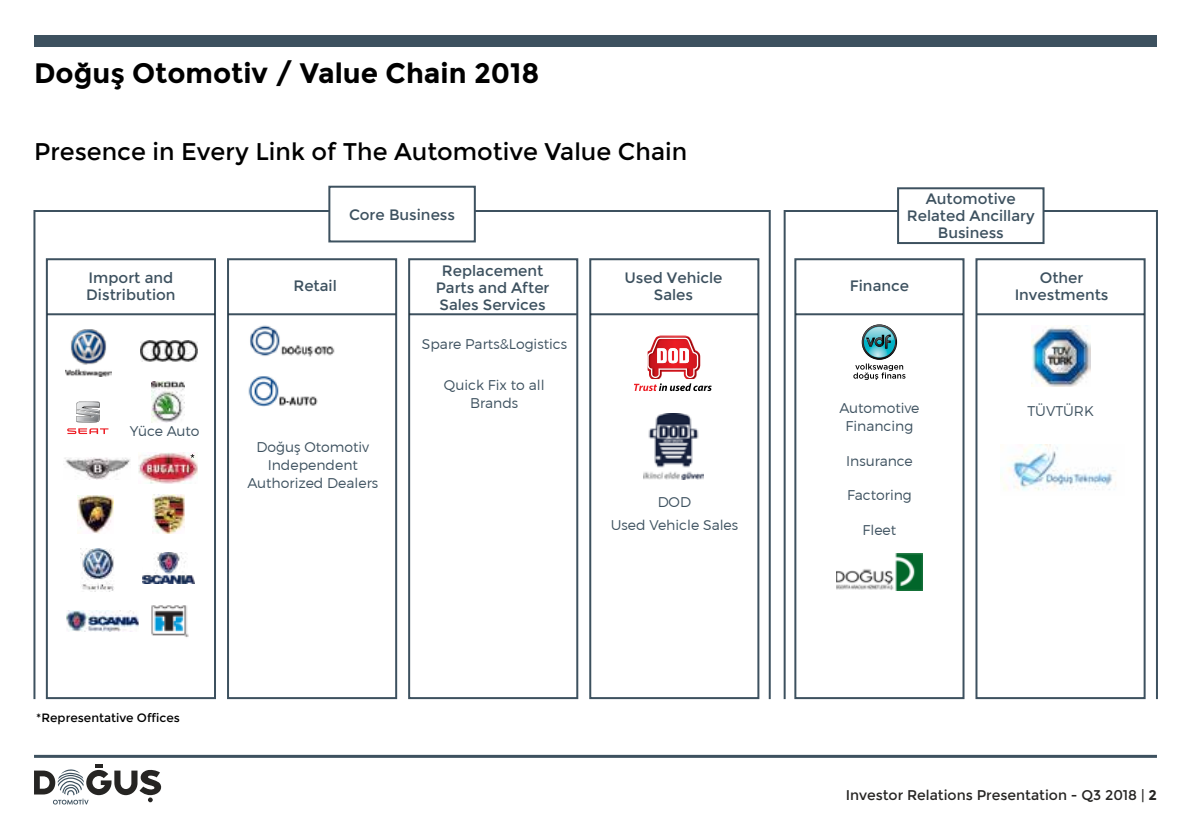
<style>
.page{position:relative;width:1191px;height:840px;background:#fff}
.page>*{position:absolute;margin:0;border:0;box-sizing:border-box;transform-origin:0 0}
.t1{font:700 28px "Montserrat";color:#000}
.t2{font:24px "Montserrat";color:#000}
.t3{font:15px/17px "Montserrat";color:#3d515f;text-align:center}
.t4{font:300 14px/18px "Montserrat";color:#3d515f;text-align:center}
.t5{font:14px "Montserrat";color:#262523}
.t6{font:12px "Montserrat";color:#000}
.s1{font-weight:700}
</style>
<div class="page">
<div style="left:34px;top:35px;width:1123px;height:12px;background:#3d515f"></div>
<hr style="left:34px;top:754px;width:1123px;height:3px;background:#3d515f">
<svg style="left:34px;top:764px;width:128px;height:40px"></svg>
<div style="left:783px;top:210px;width:375px;height:489px;border:2px solid #3d515f"></div>
<div style="left:408px;top:258px;width:170px;height:440px;border:2px solid #3d515f"></div>
<hr style="left:409px;top:313px;width:167px;height:2px;background:#3d515f">
<div style="left:328px;top:186px;width:148px;height:56px;border:2px solid #3d515f"></div>
<div style="left:898px;top:188px;width:145px;height:55px;background:#fff"></div>
<div style="left:897px;top:187px;width:147px;height:57px;border:2px solid #3d515f"></div>
<div style="left:227px;top:258px;width:170px;height:440px;border:2px solid #3d515f"></div>
<hr style="left:228px;top:313px;width:167px;height:2px;background:#3d515f">
<img style="left:250px;top:325px;width:85px;height:32px">
<div style="left:794px;top:258px;width:170px;height:440px;border:2px solid #3d515f"></div>
<hr style="left:795px;top:313px;width:168px;height:2px;background:#3d515f">
<img style="left:836px;top:553px;width:86px;height:37px">
<div style="left:589px;top:258px;width:170px;height:440px;border:2px solid #3d515f"></div>
<hr style="left:590px;top:313px;width:168px;height:2px;background:#3d515f">
<div style="left:975px;top:258px;width:170px;height:440px;border:2px solid #3d515f"></div>
<hr style="left:977px;top:313px;width:167px;height:2px;background:#3d515f">
<img style="left:1000px;top:444px;width:116px;height:47px">
<img style="left:1031px;top:325px;width:59px;height:61px">
<div style="left:46px;top:258px;width:170px;height:440px;border:2px solid #3d515f"></div>
<hr style="left:47px;top:313px;width:168px;height:2px;background:#3d515f">
<svg style="left:67px;top:428px;width:41px;height:6px"></svg>
<svg style="left:76px;top:401px;width:24px;height:21px"></svg>
<img style="left:153px;top:494px;width:31px;height:39px">
<img style="left:64px;top:457px;width:66px;height:22px">
<img style="left:78px;top:495px;width:35px;height:38px">
<img style="left:151px;top:605px;width:38px;height:33px">
<img style="left:67px;top:610px;width:72px;height:20px">
<img style="left:139px;top:452px;width:59px;height:31px">
<img style="left:152px;top:382px;width:32px;height:40px">
<img style="left:65px;top:329px;width:46px;height:47px">
<img style="left:142px;top:552px;width:53px;height:30px">
<img style="left:80px;top:548px;width:35px;height:42px">
<img style="left:140px;top:340px;width:58px;height:21px">
<img style="left:643px;top:413px;width:61px;height:66px">
<svg style="left:634px;top:335px;width:77px;height:56px"></svg>
<svg style="left:853px;top:324px;width:52px;height:56px"></svg>
<img style="left:249px;top:376px;width:69px;height:30px">
<h1 class="t1" style="left:34px;top:57px;width:507px">Doğuş Otomotiv / Value Chain 2018</h1>
<h2 class="t2" style="left:34px;top:137px;width:654px">Presence in Every Link of The Automotive Value Chain</h2>
<p class="t3" style="left:349px;top:206px;width:108px">Core Business</p>
<p class="t3" style="left:907px;top:190px;width:129px">Automotive<br>Related Ancillary<br>Business</p>
<p class="t3" style="left:86px;top:269px;width:91px;text-align:left">Import and<br>Distribution</p>
<p class="t4" style="left:130px;top:421px;width:71px">Yüce Auto</p>
<p class="t3" style="left:436px;top:262px;width:115px">Replacement<br>Parts and After<br>Sales Services</p>
<p class="t3" style="left:624px;top:269px;width:99px">Used Vehicle<br>Sales</p>
<p class="t3" style="left:293px;top:277px;width:45px">Retail</p>
<p class="t3" style="left:849px;top:277px;width:61px">Finance</p>
<p class="t4" style="left:247px;top:437px;width:132px">Doğuş Otomotiv<br>Independent<br>Authorized Dealers</p>
<p class="t4" style="left:422px;top:334px;width:147px">Spare Parts&amp;Logistics</p>
<p class="t4" style="left:444px;top:376px;width:102px">Quick Fix to all<br>Brands</p>
<p class="t4" style="left:611px;top:489px;width:129px;line-height:23.6px">DOD<br>Used Vehicle Sales</p>
<p class="t4" style="left:839px;top:398px;width:82px">Automotive<br>Financing</p>
<p class="t4" style="left:846px;top:452px;width:68px">Insurance</p>
<p class="t4" style="left:847px;top:485px;width:66px">Factoring</p>
<p class="t4" style="left:862px;top:520px;width:35px">Fleet</p>
<p class="t3" style="left:1014px;top:269px;width:95px">Other<br>Investments</p>
<p class="t4" style="left:1027px;top:401px;width:68px">TÜVTÜRK</p>
<p class="t6" style="left:36px;top:710px;width:145px">*Representative Offices</p>
<p class="t5" style="left:845px;top:786px;width:313px">Investor Relations Presentation - Q3 2018 | <span class="s1">2</span></p>
</div>
